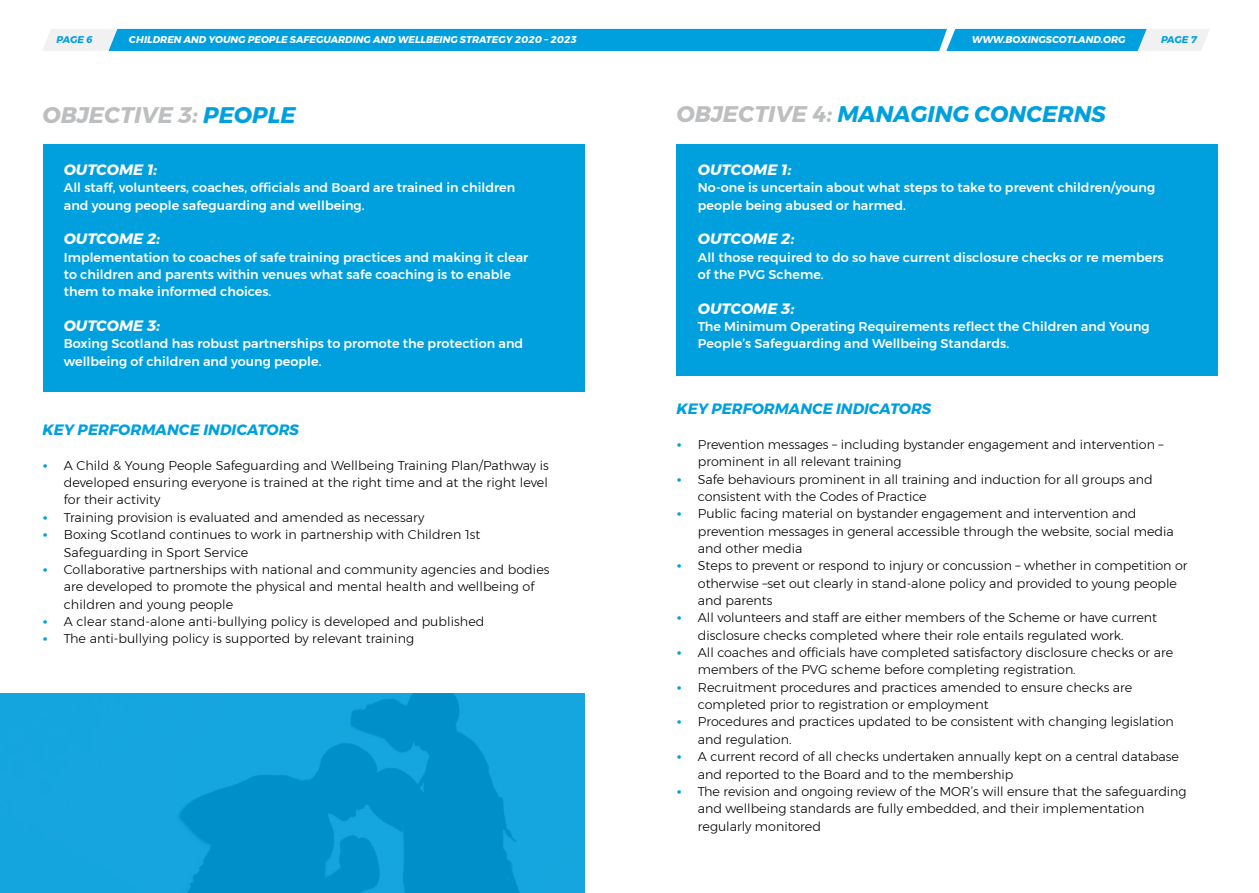
<style>
.page{position:relative;width:1259px;height:893px;background:#fff}
.page>*{position:absolute;margin:0;border:0;box-sizing:border-box;transform-origin:0 0}
.t1{font:italic 700 22.5px "Montserrat";color:#00a0df}
.t2{font:italic 700 22.5px "Montserrat";color:#bcbec0}
.t3{font:italic 700 15px "Montserrat";letter-spacing:.005em;color:#fff}
.t4{font:italic 700 15px "Montserrat";color:#00a0df}
.t5{font:300 12.75px/17.4px "Montserrat";color:#000}
.t6{font:500 12.75px/17.4px "Montserrat";letter-spacing:.005em;color:#fff}
.t7{font:italic 700 9.75px "Montserrat";color:#fff}
.t8{font:italic 700 9.75px "Montserrat";letter-spacing:-.02em;color:#00a0df}
.s1{color:#00a0df}
.s2{font-weight:700;color:#00a0df}
.s3{color:#bcbec0}
</style>
<div class="page">
<svg style="left:42px;top:29px;width:1168px;height:22px;background:#1eaae1"></svg>
<div style="left:676px;top:144px;width:541px;height:231px;background:#00a0df"></div>
<div style="left:43px;top:144px;width:541px;height:247px;background:#00a0df"></div>
<svg style="left:0;top:694px;width:584px;height:199px;background:#0e9dd6"></svg>
<p class="t8" style="left:57px;top:32px;width:38px">PAGE 6</p>
<p class="t7" style="left:129px;top:32px;width:449px">CHILDREN AND YOUNG PEOPLE SAFEGUARDING AND WELLBEING STRATEGY 2020 – 2023</p>
<p class="t7" style="left:971px;top:32px;width:155px">WWW.BOXINGSCOTLAND.ORG</p>
<p class="t8" style="left:1161px;top:32px;width:37px">PAGE 7</p>
<h1 class="t2" style="left:43px;top:97px;width:255px">OBJECTIVE 3: <span class="s1">PEOPLE</span></h1>
<p class="t3" style="left:64px;top:158px;width:95px">OUTCOME 1:</p>
<p class="t6" style="left:64px;top:179px;width:453px">All staff, volunteers, coaches, officials and Board are trained in children and young people safeguarding and wellbeing.</p>
<p class="t3" style="left:64px;top:227px;width:98px">OUTCOME 2:</p>
<p class="t6" style="left:64px;top:248px;width:466px">Implementation to coaches of safe training practices and making it clear to children and parents within venues what safe coaching is to enable them to make informed choices.</p>
<p class="t3" style="left:64px;top:314px;width:98px">OUTCOME 3:</p>
<p class="t6" style="left:64px;top:335px;width:461px">Boxing Scotland has robust partnerships to promote the protection and wellbeing of children and young people.</p>
<p class="t4" style="left:43px;top:418px;width:258px">KEY PERFORMANCE INDICATORS</p>
<p class="t5" style="left:64px;top:456px;width:486px;text-align:justify;text-indent:-21px"><span class="s2">•</span> A Child &amp; Young People Safeguarding and Wellbeing Training Plan/Pathway is developed ensuring everyone is trained at the right time and at the right level for their activity</p>
<p class="t5" style="left:43px;top:508px;width:383px"><span class="s2">•</span> Training provision is evaluated and amended as necessary</p>
<p class="t5" style="left:64px;top:526px;width:418px;text-indent:-21px"><span class="s2">•</span> Boxing Scotland continues to work in partnership with Children 1st<br>Safeguarding in Sport Service</p>
<p class="t5" style="left:64px;top:560px;width:487px;text-indent:-21px"><span class="s2">•</span> Collaborative partnerships with national and community agencies and bodies are developed to promote the physical and mental health and wellbeing of children and young people</p>
<p class="t5" style="left:43px;top:612px;width:443px"><span class="s2">•</span> A clear stand-alone anti-bullying policy is developed and published</p>
<p class="t5" style="left:43px;top:630px;width:373px"><span class="s2">•</span> The anti-bullying policy is supported by relevant training</p>
<h1 class="t1" style="left:676px;top:96px;width:431px"><span class="s3">OBJECTIVE 4:</span> MANAGING CONCERNS</h1>
<p class="t3" style="left:698px;top:158px;width:95px">OUTCOME 1:</p>
<p class="t6" style="left:698px;top:179px;width:459px">No-one is uncertain about what steps to take to prevent children/young people being abused or harmed.</p>
<p class="t3" style="left:698px;top:227px;width:98px">OUTCOME 2:</p>
<p class="t6" style="left:698px;top:248px;width:467px">All those required to do so have current disclosure checks or re members of the PVG Scheme.</p>
<p class="t3" style="left:698px;top:296px;width:98px">OUTCOME 3:</p>
<p class="t6" style="left:698px;top:318px;width:453px">The Minimum Operating Requirements reflect the Children and Young<br>People’s Safeguarding and Wellbeing Standards.</p>
<p class="t4" style="left:676px;top:397px;width:256px">KEY PERFORMANCE INDICATORS</p>
<p class="t5" style="left:698px;top:436px;width:467px;text-indent:-21px"><span class="s2">•</span> Prevention messages – including bystander engagement and intervention – prominent in all relevant training</p>
<p class="t5" style="left:698px;top:470px;width:456px;text-indent:-21px"><span class="s2">•</span> Safe behaviours prominent in all training and induction for all groups and consistent with the Codes of Practice</p>
<p class="t5" style="left:698px;top:505px;width:477px;text-indent:-21px"><span class="s2">•</span> Public facing material on bystander engagement and intervention and prevention messages in general accessible through the website, social media and other media</p>
<p class="t5" style="left:698px;top:557px;width:491px;text-indent:-21px"><span class="s2">•</span> Steps to prevent or respond to injury or concussion – whether in competition or otherwise –set out clearly in stand-alone policy and provided to young people and parents</p>
<p class="t5" style="left:698px;top:609px;width:461px;text-indent:-21px"><span class="s2">•</span> All volunteers and staff are either members of the Scheme or have current disclosure checks completed where their role entails regulated work.</p>
<p class="t5" style="left:698px;top:644px;width:477px;text-indent:-21px"><span class="s2">•</span> All coaches and officials have completed satisfactory disclosure checks or are members of the PVG scheme before completing registration.</p>
<p class="t5" style="left:698px;top:678px;width:436px;text-indent:-21px"><span class="s2">•</span> Recruitment procedures and practices amended to ensure checks are completed prior to registration or employment</p>
<p class="t5" style="left:698px;top:713px;width:477px;text-indent:-21px"><span class="s2">•</span> Procedures and practices updated to be consistent with changing legislation and regulation.</p>
<p class="t5" style="left:698px;top:748px;width:483px;text-indent:-21px"><span class="s2">•</span> A current record of all checks undertaken annually kept on a central database and reported to the Board and to the membership</p>
<p class="t5" style="left:698px;top:782px;width:490px;text-indent:-21px"><span class="s2">•</span> The revision and ongoing review of the MOR’s will ensure that the safeguarding and wellbeing standards are fully embedded, and their implementation regularly monitored</p>
</div>
